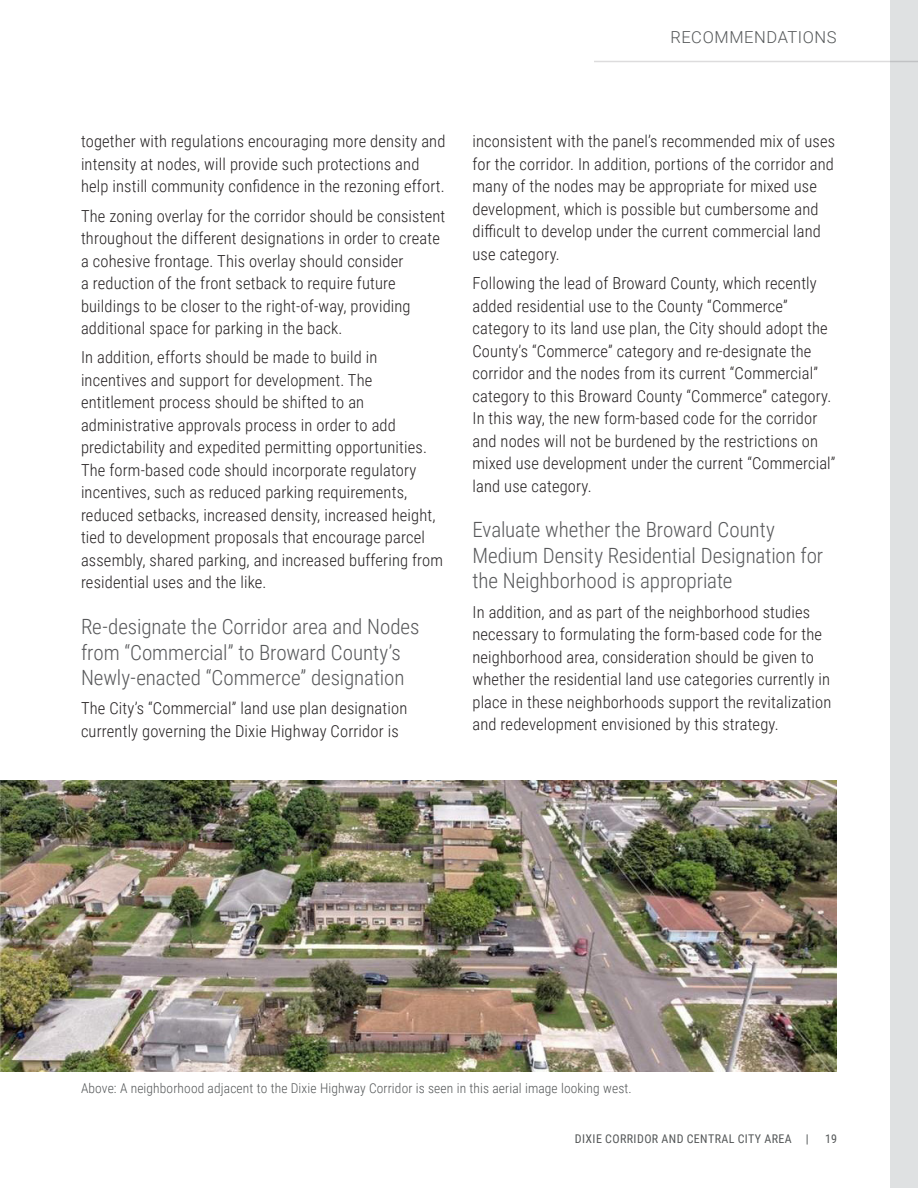
<style>
.page{position:relative;width:918px;height:1188px;background:#fff}
.page>*{position:absolute;margin:0;border:0;box-sizing:border-box;transform-origin:0 0}
.t1{font:300 21px/25.5px "Roboto Condensed";letter-spacing:-.005em;color:#57585a}
.Body{font:300 16.5px/22.5px "Roboto Condensed";letter-spacing:.01em;color:#231f20}
.Section_Heading{font:300 16.5px "Roboto";letter-spacing:.035em;color:#545758}
.t2{font:300 13.5px "Roboto Condensed";letter-spacing:.01em;color:#545758}
.t3{font:12px "Roboto Condensed";letter-spacing:.035em;color:#545758}
</style>
<div class="page">
<img style="left:0;top:781px;width:837px;height:290px">
<hr style="left:594px;top:61px;width:324px;height:1px;background:#dddcdd">
<div style="left:890px;top:0;width:28px;height:1188px;background:#dfe1e2"></div>
<p class="Section_Heading" style="left:670px;top:26px;width:168px">RECOMMENDATIONS</p>
<p class="Body" style="left:81px;top:130px;width:366px">together with regulations encouraging more density and intensity at nodes, will provide such protections and help instill community confidence in the rezoning effort.</p>
<p class="Body" style="left:81px;top:204px;width:366px">The zoning overlay for the corridor should be consistent throughout the different designations in order to create a cohesive frontage. This overlay should consider<br>a reduction of the front setback to require future buildings to be closer to the right-of-way, providing additional space for parking in the back.</p>
<p class="Body" style="left:81px;top:346px;width:364px">In addition, efforts should be made to build in incentives and support for development. The entitlement process should be shifted to an administrative approvals process in order to add predictability and expedited permitting opportunities.<br>The form-based code should incorporate regulatory incentives, such as reduced parking requirements, reduced setbacks, increased density, increased height, tied to development proposals that encourage parcel assembly, shared parking, and increased buffering from residential uses and the like.</p>
<h3 class="t1" style="left:81px;top:613px;width:340px">Re-designate the Corridor area and Nodes from “Commercial” to Broward County’s<br>Newly-enacted “Commerce” designation</h3>
<h3 class="Body" style="left:81px;top:697px;width:328px">The City’s “Commercial” land use plan designation currently governing the Dixie Highway Corridor is</h3>
<h3 class="Body" style="left:472px;top:130px;width:364px">inconsistent with the panel’s recommended mix of uses for the corridor. In addition, portions of the corridor and many of the nodes may be appropriate for mixed use development, which is possible but cumbersome and difficult to develop under the current commercial land use category.</h3>
<p class="Body" style="left:472px;top:271px;width:365px">Following the lead of Broward County, which recently added residential use to the County “Commerce” category to its land use plan, the City should adopt the County’s “Commerce” category and re-designate the corridor and the nodes from its current “Commercial” category to this Broward County “Commerce” category.<br>In this way, the new form-based code for the corridor and nodes will not be burdened by the restrictions on mixed use development under the current “Commercial” land use category.</p>
<h3 class="t1" style="left:472px;top:516px;width:352px">Evaluate whether the Broward County<br>Medium Density Residential Designation for the Neighborhood is appropriate</h3>
<p class="Body" style="left:472px;top:600px;width:360px">In addition, and as part of the neighborhood studies necessary to formulating the form-based code for the neighborhood area, consideration should be given to whether the residential land use categories currently in place in these neighborhoods support the revitalization and redevelopment envisioned by this strategy.</p>
<p class="t2" style="left:81px;top:1079px;width:552px">Above: A neighborhood adjacent to the Dixie Highway Corridor is seen in this aerial image looking west.</p>
<p class="t3" style="left:575px;top:1130px;width:235px">DIXIE CORRIDOR AND CENTRAL CITY AREA |</p>
<p class="t3" style="left:825px;top:1130px;width:13px">19</p>
</div>
